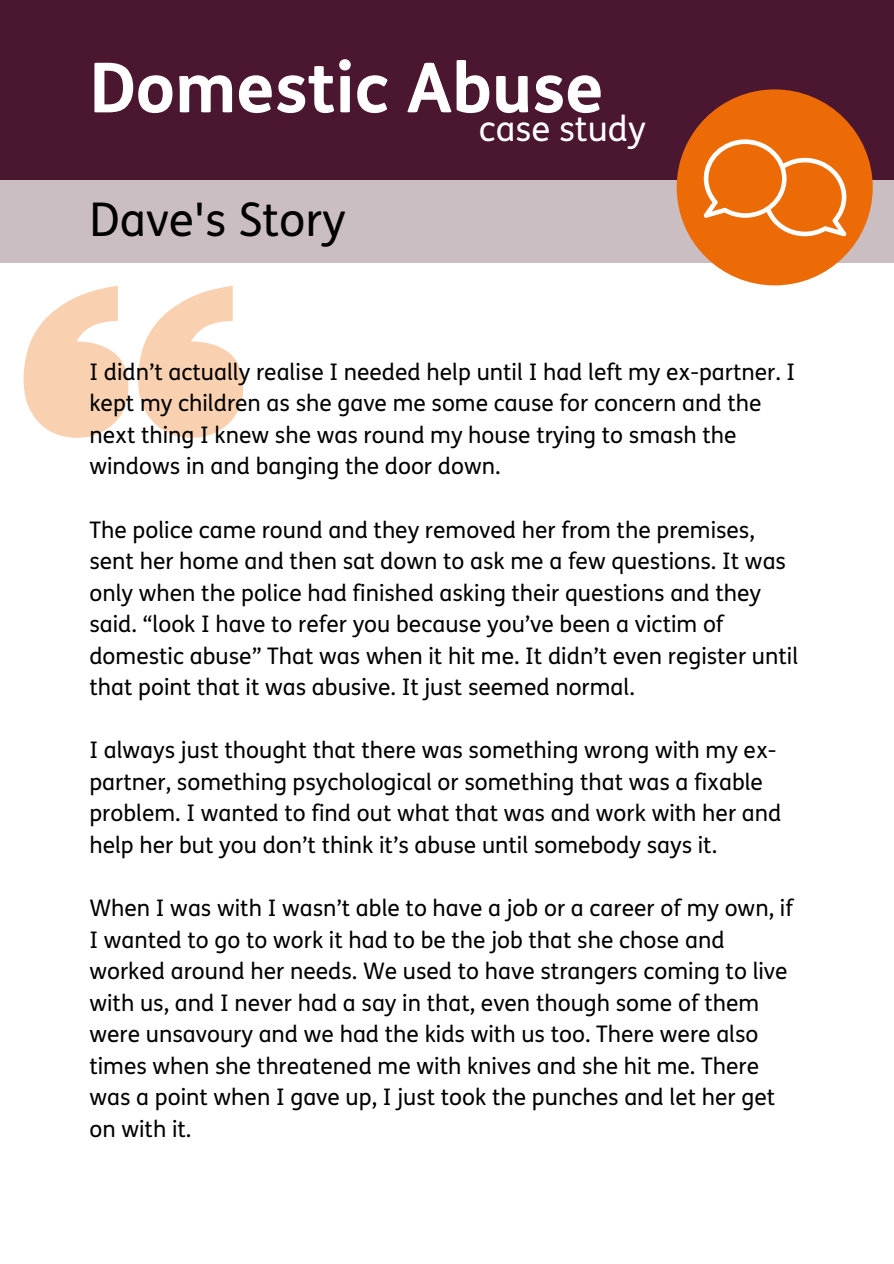
<style>
.page{position:relative;width:894px;height:1264px;background:#fff}
.page>*{position:absolute;margin:0;border:0;box-sizing:border-box;transform-origin:0 0}
.t1{font:700 68.85px "FS Me";color:#fff}
.t2{font:46.35px "FS Me";color:#000}
.t3{font:34.8px "FS Me";color:#fff}
.t4{font:22.8px/31.5px "FS Me";color:#000}
</style>
<div class="page">
<div style="left:0;top:179px;width:893px;height:84px;background:#cabec3"></div>
<div style="left:0;top:0;width:893px;height:179px;background:#4b162f"></div>
<div style="left:676px;top:89px;width:196px;height:196px;background:#ed6b06;border-radius:50%"></div>
<svg style="left:703px;top:139px;width:143px;height:97px"></svg>
<svg style="left:24px;top:286px;width:219px;height:152px"></svg>
<p class="t1" style="left:89px;top:49px;width:515px">Domestic Abuse</p>
<p class="t3" style="left:478px;top:109px;width:168px">case study</p>
<p class="t2" style="left:89px;top:193px;width:258px">Dave's Story</p>
<p class="t4" style="left:89px;top:357px;width:707px">I didn’t actually realise I needed help until I had left my ex-partner. I kept my children as she gave me some cause for concern and the next thing I knew she was round my house trying to smash the windows in and banging the door down.</p>
<p class="t4" style="left:89px;top:514px;width:710px">The police came round and they removed her from the premises, sent her home and then sat down to ask me a few questions. It was only when the police had finished asking their questions and they said. “look I have to refer you because you’ve been a victim of domestic abuse” That was when it hit me. It didn’t even register until that point that it was abusive. It just seemed normal.</p>
<p class="t4" style="left:89px;top:735px;width:693px">I always just thought that there was something wrong with my ex&shy;partner, something psychological or something that was a fixable problem. I wanted to find out what that was and work with her and help her but you don’t think it’s abuse until somebody says it.</p>
<p class="t4" style="left:89px;top:892px;width:704px">When I was with I wasn’t able to have a job or a career of my own, if I wanted to go to work it had to be the job that she chose and worked around her needs. We used to have strangers coming to live with us, and I never had a say in that, even though some of them were unsavoury and we had the kids with us too. There were also times when she threatened me with knives and she hit me. There was a point when I gave up, I just took the punches and let her get on with it.</p>
</div>
